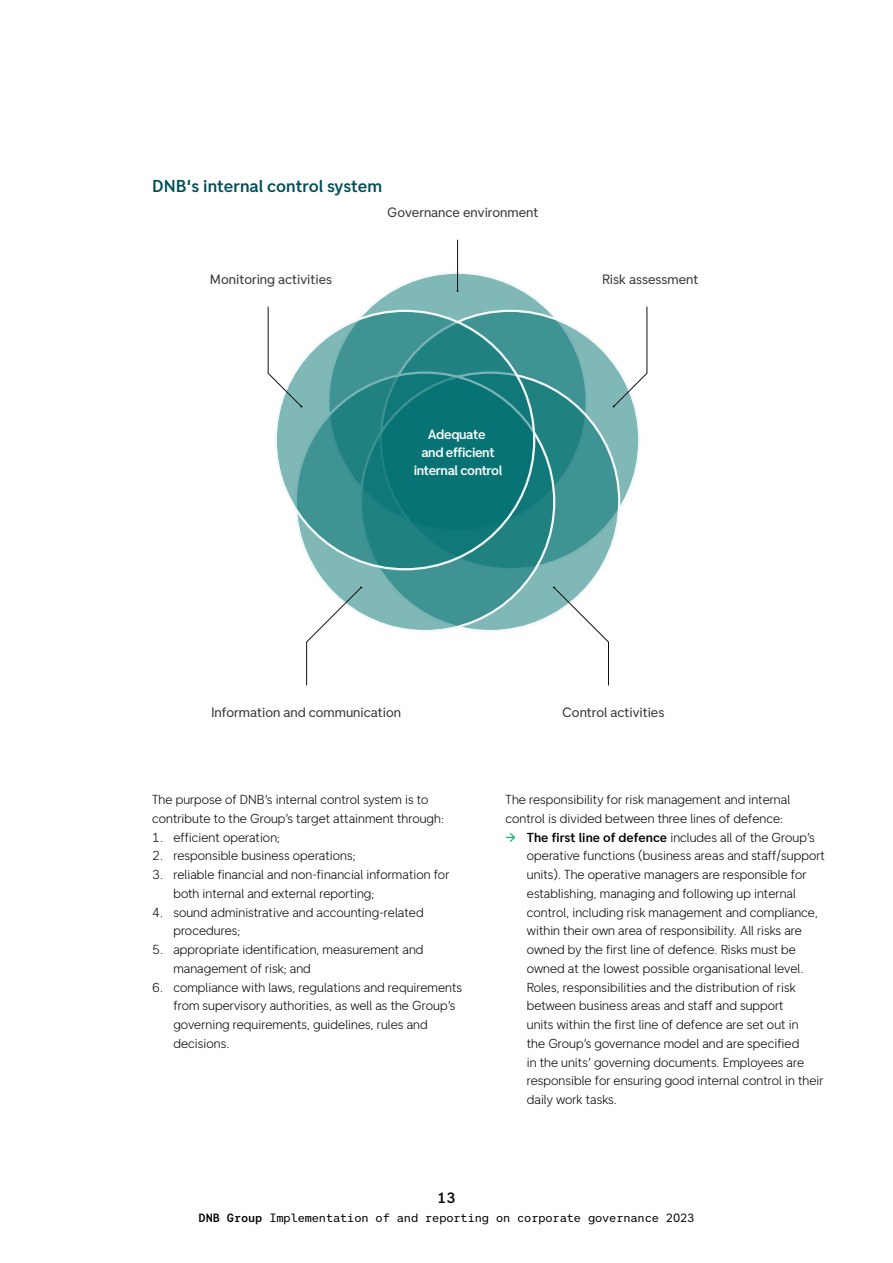
<style>
.page{position:relative;width:893px;height:1263px;background:#fff}
.page>*{position:absolute;margin:0;border:0;box-sizing:border-box;transform-origin:0 0}
.Figurtittel_smaragdgrønn{font:500 17.25px "DNB";color:#004e56}
.t1{font:500 15px "DNB Mono";color:#000}
.t2{font:13.5px "DNB";color:#3b3735}
.t3{font:500 13.5px/18px "DNB";letter-spacing:-.03em;color:#fff;text-align:center}
.Brødtekst{font:300 13.05px/18.8px "DNB";letter-spacing:.005em;color:#000}
.t4{font:12px "DNB Mono";letter-spacing:-.01em;color:#000}
.s1{font-weight:400;color:#00a870}
.s2{font-weight:500}
</style>
<div class="page">
<svg style="left:328px;top:273px;width:259px;height:258px;background:#8abcbc"></svg>
<svg style="left:381px;top:311px;width:258px;height:258px;background:#64a7a7"></svg>
<svg style="left:361px;top:373px;width:258px;height:258px;background:#559f9f"></svg>
<svg style="left:296px;top:373px;width:258px;height:258px;background:#519c9c"></svg>
<svg style="left:276px;top:311px;width:258px;height:258px;background:#2b8787"></svg>
<hr style="left:457px;top:240px;width:1px;height:51px;background:#12110b">
<svg style="left:613px;top:306px;width:34px;height:101px"></svg>
<svg style="left:306px;top:586px;width:56px;height:100px"></svg>
<svg style="left:553px;top:586px;width:56px;height:100px"></svg>
<svg style="left:268px;top:306px;width:34px;height:101px"></svg>
<p class="Figurtittel_smaragdgrønn" style="left:152px;top:176px;width:232px">DNB's internal control system</p>
<p class="t2" style="left:210px;top:272px;width:124px">Monitoring activities</p>
<p class="t2" style="left:387px;top:205px;width:153px">Governance environment</p>
<p class="t3" style="left:414px;top:426px;width:90px">Adequate<br>and efficient internal control</p>
<p class="t2" style="left:602px;top:272px;width:98px">Risk assessment</p>
<p class="t2" style="left:211px;top:704px;width:191px">Information and communication</p>
<p class="t2" style="left:562px;top:704px;width:104px">Control activities</p>
<p class="Brødtekst" style="left:152px;top:790px;width:293px">The purpose of DNB’s internal control system is to contribute to the Group’s target attainment through:</p>
<p class="Brødtekst" style="left:152px;top:828px;width:129px">1. efficient operation;</p>
<p class="Brødtekst" style="left:152px;top:846px;width:205px">2. responsible business operations;</p>
<p class="Brødtekst" style="left:173px;top:865px;width:277px;text-indent:-21px">3. reliable financial and non-financial information for both internal and external reporting;</p>
<p class="Brødtekst" style="left:173px;top:903px;width:252px;text-indent:-21px">4. sound administrative and accounting-related procedures;</p>
<p class="Brødtekst" style="left:173px;top:940px;width:252px;text-indent:-21px">5. appropriate identification, measurement and management of risk; and</p>
<p class="Brødtekst" style="left:173px;top:978px;width:290px;text-indent:-21px">6. compliance with laws, regulations and requirements from supervisory authorities, as well as the Group’s governing requirements, guidelines, rules and decisions.</p>
<p class="Brødtekst" style="left:506px;top:790px;width:286px">The responsibility for risk management and internal control is divided between three lines of defence:</p>
<p class="Brødtekst" style="left:527px;top:828px;width:299px;text-indent:-21px"><span class="s1">→</span> <span class="s2">The first line of defence</span> includes all of the Group’s operative functions (business areas and staff/support units). The operative managers are responsible for establishing, managing and following up internal control, including risk management and compliance, within their own area of responsibility. All risks are owned by the first line of defence. Risks must be owned at the lowest possible organisational level.<br>Roles, responsibilities and the distribution of risk between business areas and staff and support<br>units within the first line of defence are set out in<br>the Group’s governance model and are specified<br>in the units’ governing documents. Employees are responsible for ensuring good internal control in their daily work tasks.</p>
<p class="t1" style="left:437px;top:1189px;width:19px">13</p>
<p class="t4" style="left:199px;top:1211px;width:497px"><span class="s2">DNB Group</span> Implementation of and reporting on corporate governance 2023</p>
</div>
